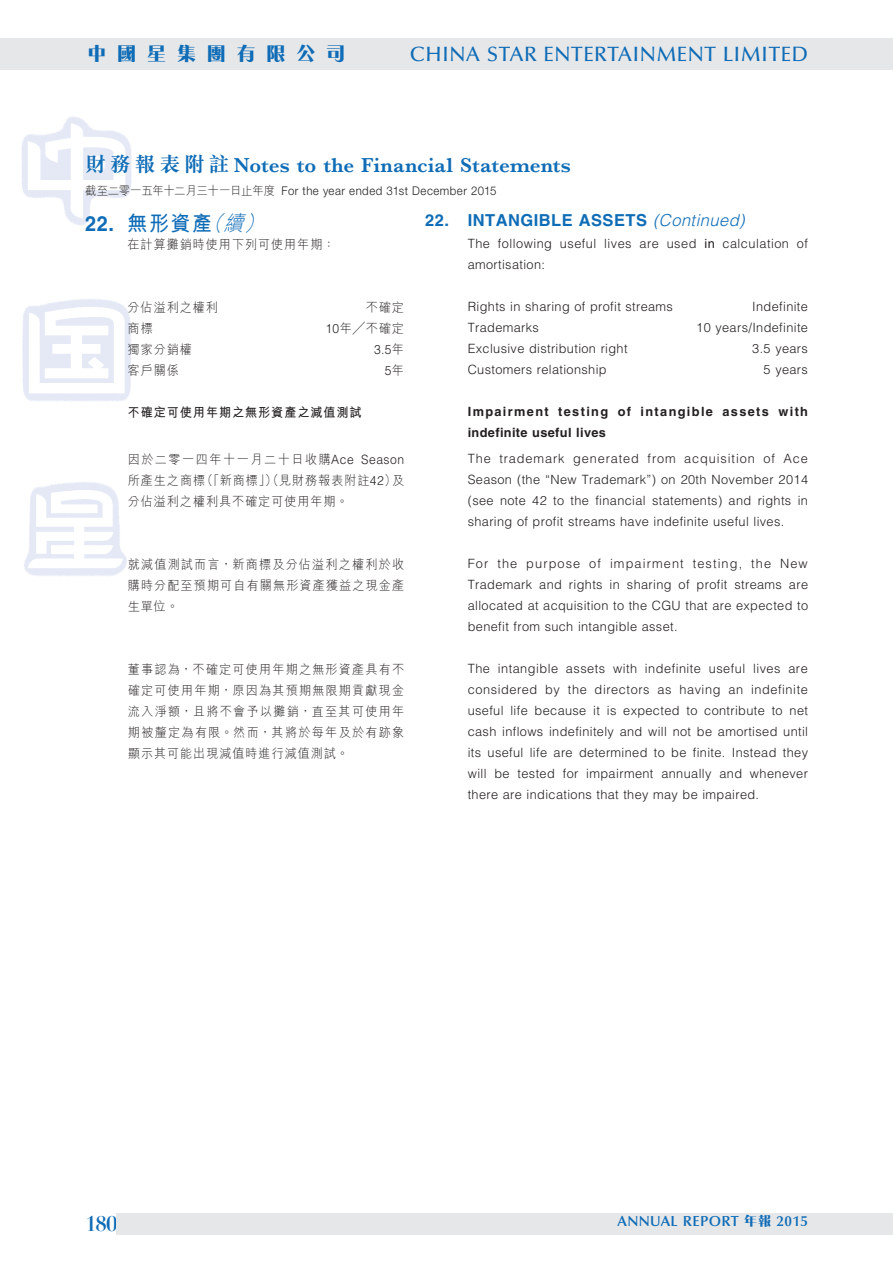
<style>
.page{position:relative;width:893px;height:1263px;background:#fff}
.page>*{position:absolute;margin:0;border:0;box-sizing:border-box;transform-origin:0 0}
.t1{font:700 21px "M Sung HK";letter-spacing:.005em;color:#0f6cb6}
.t2{font:700 21px "M Hei HK";color:#0f6cb6;scale:.95 1}
.t3{font:500 20.85px "Optima LT Std";letter-spacing:.025em;color:#0f6cb6}
.t4{font:700 20.85px "Didot LT Std";color:#0f6cb6}
.t5{font:800 19.5px "M Razor HK";letter-spacing:.53em;color:#0f6cb6}
.t6{font:700 16.5px "Helvetica LT Std";letter-spacing:.03em;color:#0f6cb6}
.t7{font:600 14.55px "Optima LT Std";letter-spacing:.025em;color:#0f6cb6}
.t8{font:300 12.75px/21px "Helvetica LT Std";letter-spacing:.03em;color:#231f20;text-align:justify}
.t9{font:300 12.75px/21px "M Hei HK";letter-spacing:.08em;color:#231f20;text-align:justify;scale:.95 1}
.t10{font:700 12.75px/21px "Helvetica LT Std";letter-spacing:.105em;color:#231f20}
.t11{font:700 12.75px "M Hei HK";letter-spacing:.08em;color:#231f20;scale:.95 1}
.t12{font:300 12.75px "Helvetica LT Std";letter-spacing:.03em;color:#231f20;scale:.95 1}
.t13{font:300 12px "Helvetica Neue LT Std";letter-spacing:.045em;color:#231f20;scale:.95 1}
.s1{font-family:"M Hei HK"}
.s2{font-weight:300;font-style:italic}
.s3{font-weight:400}
.s4{font-family:"Helvetica LT Std"}
.s5{font-family:"M Razor HK";font-weight:800;font-size:13.5px}
</style>
<div class="page">
<img style="left:21px;top:116px;width:111px;height:460px">
<div style="left:0;top:39px;width:893px;height:31px;background:#e6e7e9"></div>
<div style="left:117px;top:1213px;width:776px;height:21px;background:#e6e7e9"></div>
<h3 class="t5" style="left:87px;top:40px;width:260px">中國星集團有限公司</h3>
<h2 class="t3" style="left:410px;top:42px;width:400px">CHINA STAR ENTERTAINMENT LIMITED</h2>
<h1 class="t1" style="left:85px;top:149px;width:487px">財務報表附註 Notes to the Financial Statements</h1>
<p class="t13" style="left:85px;top:183px;width:435px"><span class="s1">截至二零一五年十二月三十一日止年度</span> For the year ended 31st December 2015</p>
<p class="t6" style="left:425px;top:210px;width:321px">22. INTANGIBLE ASSETS <span class="s2">(Continued)</span></p>
<p class="t8" style="left:468px;top:233px;width:342px">The following useful lives are used <span class="s3">in</span> calculation of amortisation:</p>
<p class="t8" style="left:468px;top:296px;width:207px">Rights in sharing of profit streams</p>
<p class="t8" style="left:752px;top:296px;width:57px">Indefinite</p>
<p class="t8" style="left:468px;top:317px;width:73px">Trademarks</p>
<p class="t8" style="left:696px;top:317px;width:113px">10 years/Indefinite</p>
<p class="t8" style="left:468px;top:338px;width:161px">Exclusive distribution right</p>
<p class="t8" style="left:752px;top:338px;width:57px">3.5 years</p>
<p class="t8" style="left:468px;top:359px;width:140px">Customers relationship</p>
<p class="t8" style="left:764px;top:359px;width:46px">5 years</p>
<p class="t10" style="left:468px;top:401px;width:342px">Impairment testing of intangible assets with indefinite useful lives</p>
<p class="t8" style="left:468px;top:448px;width:342px">The trademark generated from acquisition of Ace Season (the “New Trademark”) on 20th November 2014 (see note 42 to the financial statements) and rights in sharing of profit streams have indefinite useful lives.</p>
<p class="t8" style="left:468px;top:553px;width:342px">For the purpose of impairment testing, the New Trademark and rights in sharing of profit streams are allocated at acquisition to the CGU that are expected to benefit from such intangible asset.</p>
<p class="t8" style="left:468px;top:658px;width:342px">The intangible assets with indefinite useful lives are considered by the directors as having an indefinite useful life because it is expected to contribute to net cash inflows indefinitely and will not be amortised until its useful life are determined to be finite. Instead they will be tested for impairment annually and whenever there are indications that they may be impaired.</p>
<h1 class="t2" style="left:85px;top:208px;width:198px"><span class="s4">22.</span> 無形資產<span class="s2">（續）</span></h1>
<p class="t9" style="left:128px;top:234px;width:220px">在計算攤銷時使用下列可使用年期：</p>
<p class="t9" style="left:128px;top:297px;width:97px">分佔溢利之權利</p>
<p class="t9" style="left:366px;top:297px;width:42px">不確定</p>
<p class="t9" style="left:128px;top:318px;width:28px">商標</p>
<p class="t9" style="left:326px;top:318px;width:84px"><span class="s4">10</span>年╱不確定</p>
<p class="t9" style="left:128px;top:339px;width:69px">獨家分銷權</p>
<p class="t12" style="left:374px;top:342px;width:33px">3.5<span class="s1">年</span></p>
<p class="t9" style="left:128px;top:360px;width:55px">客戶關係</p>
<p class="t12" style="left:385px;top:363px;width:22px">5<span class="s1">年</span></p>
<p class="t11" style="left:128px;top:403px;width:248px">不確定可使用年期之無形資產之減值測試</p>
<p class="t9" style="left:128px;top:448px;width:293px">因於二零一四年十一月二十日收購<span class="s4">Ace Season</span>所產生之商標（「新商標」）（見財務報表附註<span class="s4">42</span>）及分佔溢利之權利具不確定可使用年期。</p>
<p class="t9" style="left:128px;top:553px;width:292px">就減值測試而言，新商標及分佔溢利之權利於收購時分配至預期可自有關無形資產獲益之現金產生單位。</p>
<p class="t9" style="left:128px;top:658px;width:293px">董事認為，不確定可使用年期之無形資產具有不確定可使用年期，原因為其預期無限期貢獻現金流入淨額，且將不會予以攤銷，直至其可使用年期被釐定為有限。然而，其將於每年及於有跡象顯示其可能出現減值時進行減值測試。</p>
<h2 class="t4" style="left:85px;top:1210px;width:34px">180</h2>
<p class="t7" style="left:617px;top:1213px;width:192px">ANNUAL REPORT <span class="s5">年報</span> 2015</p>
</div>
